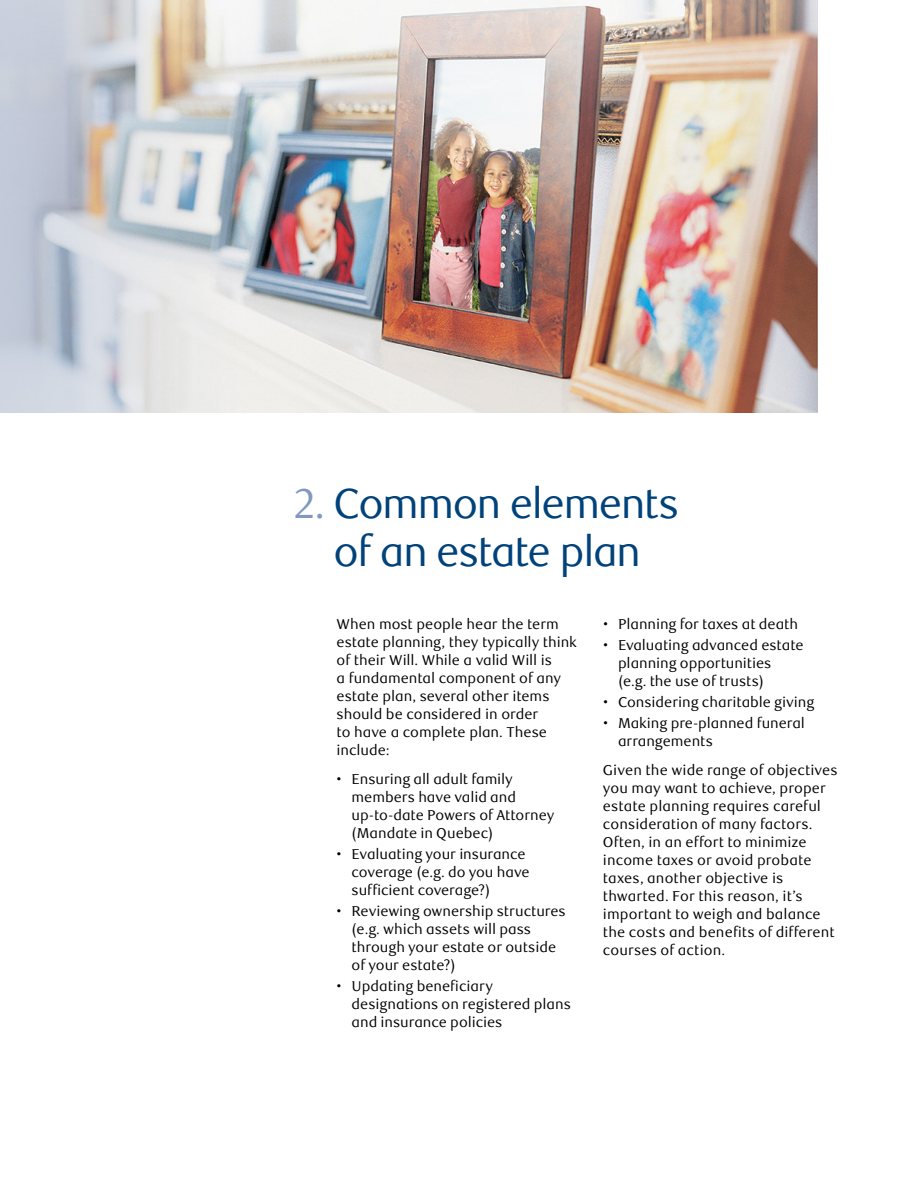
<style>
.page{position:relative;width:918px;height:1188px;background:#fff}
.page>*{position:absolute;margin:0;border:0;box-sizing:border-box;transform-origin:0 0}
._1-Main_Title_Slate{font:42px/48px "RBC Display";letter-spacing:-.025em;color:#00427a;text-align:center}
._4_Body_Text{font:14.25px/18px "RBC Text";color:#000}
.Body_Area_Text{font:14.25px/18px "RBC Text";letter-spacing:-.005em;color:#000}
.s1{color:#8398be}
</style>
<div class="page">
<img style="left:0;top:0;width:817px;height:412px">
<h1 class="_1-Main_Title_Slate" style="left:295px;top:481px;width:386px"><span class="s1">2.</span> Common elements of an estate plan</h1>
<p class="Body_Area_Text" style="left:337px;top:615px;width:242px">When most people hear the term estate planning, they typically think of their Will. While a valid Will is<br>a fundamental component of any estate plan, several other items should be considered in order<br>to have a complete plan. These include:</p>
<p class="_4_Body_Text" style="left:352px;top:770px;width:204px;text-indent:-15px">• Ensuring all adult family members have valid and up-to-date Powers of Attorney (Mandate in Quebec)</p>
<p class="_4_Body_Text" style="left:352px;top:845px;width:180px;text-indent:-15px">• Evaluating your insurance coverage (e.g. do you have sufficient coverage?)</p>
<p class="_4_Body_Text" style="left:352px;top:902px;width:216px;text-indent:-15px">• Reviewing ownership structures (e.g. which assets will pass through your estate or outside of your estate?)</p>
<p class="_4_Body_Text" style="left:352px;top:977px;width:221px;text-indent:-15px">• Updating beneficiary designations on registered plans and insurance policies</p>
<p class="_4_Body_Text" style="left:603px;top:615px;width:197px">• Planning for taxes at death</p>
<p class="_4_Body_Text" style="left:618px;top:636px;width:187px;text-indent:-15px">• Evaluating advanced estate planning opportunities<br>(e.g. the use of trusts)</p>
<p class="_4_Body_Text" style="left:603px;top:693px;width:213px">• Considering charitable giving</p>
<p class="_4_Body_Text" style="left:618px;top:714px;width:189px;text-indent:-15px">• Making pre-planned funeral arrangements</p>
<p class="_4_Body_Text" style="left:603px;top:761px;width:236px">Given the wide range of objectives you may want to achieve, proper estate planning requires careful consideration of many factors.<br>Often, in an effort to minimize income taxes or avoid probate taxes, another objective is thwarted. For this reason, it’s important to weigh and balance the costs and benefits of different courses of action.</p>
</div>
